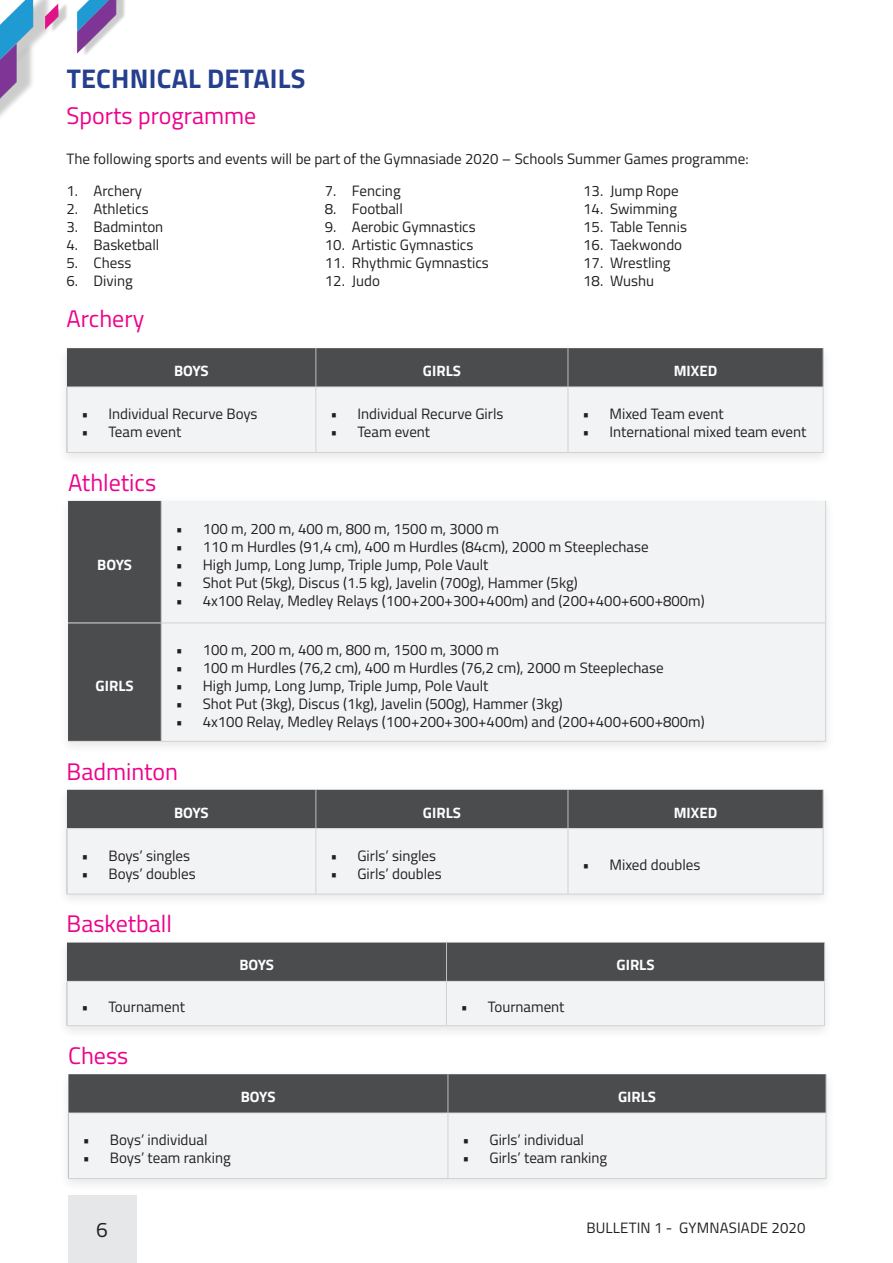
<style>
.page{position:relative;width:893px;height:1263px;background:#fff}
.page>*{position:absolute;margin:0;border:0;box-sizing:border-box;transform-origin:0 0}
.t1{font:700 27px "Titillium Web";letter-spacing:.01em;color:#253f8e}
.t2{font:24px "Titillium Web";color:#ed028c}
.t3{font:21px "Titillium Web";color:#231f20}
.t4{font:15px "Titillium Web";color:#231f20}
.t5{font:700 15px "Titillium Web";color:#fff}
</style>
<div class="page">
<div style="left:68px;top:1195px;width:68px;height:68px;background:#e6e7e9"></div>
<img style="left:0;top:0;width:46px;height:117px">
<img style="left:46px;top:0;width:79px;height:55px">
<div style="left:59px;top:496px;width:776px;height:259px;background:#231f20;opacity:.1"></div>
<div style="left:68px;top:501px;width:93px;height:240px;background:#4b4c4d"></div>
<div style="left:162px;top:501px;width:663px;height:240px;background:#f2f3f4"></div>
<hr style="left:825px;top:501px;width:1px;height:121px;background:#d1d2d4">
<hr style="left:825px;top:623px;width:1px;height:118px;background:#d1d2d4">
<hr style="left:162px;top:622px;width:664px;height:1px;background:#d1d2d4">
<hr style="left:161px;top:741px;width:665px;height:1px;background:#d1d2d4">
<hr style="left:161px;top:501px;width:1px;height:122px;background:#bcbdc0">
<hr style="left:161px;top:623px;width:1px;height:118px;background:#bcbdc0">
<hr style="left:68px;top:622px;width:93px;height:1px;background:#dcdddf">
<hr style="left:68px;top:741px;width:93px;height:1px;background:#dcdddf">
<div style="left:57px;top:785px;width:776px;height:123px;background:#231f20;opacity:.1"></div>
<div style="left:67px;top:790px;width:756px;height:38px;background:#4b4c4d"></div>
<div style="left:68px;top:829px;width:755px;height:65px;background:#f2f3f4"></div>
<hr style="left:315px;top:790px;width:1px;height:38px;background:#bcbdc0">
<hr style="left:568px;top:790px;width:1px;height:38px;background:#bcbdc0">
<hr style="left:823px;top:790px;width:1px;height:38px;background:#bcbdc0">
<hr style="left:67px;top:828px;width:249px;height:1px;background:#dcdddf">
<hr style="left:316px;top:828px;width:252px;height:1px;background:#dcdddf">
<hr style="left:568px;top:828px;width:255px;height:1px;background:#dcdddf">
<hr style="left:67px;top:829px;width:1px;height:65px;background:#bcbdc0">
<hr style="left:315px;top:829px;width:1px;height:65px;background:#d1d2d4">
<hr style="left:568px;top:829px;width:1px;height:65px;background:#d1d2d4">
<hr style="left:823px;top:829px;width:1px;height:65px;background:#d1d2d4">
<hr style="left:568px;top:894px;width:255px;height:1px;background:#d1d2d4">
<hr style="left:67px;top:894px;width:249px;height:1px;background:#d1d2d4">
<hr style="left:316px;top:894px;width:252px;height:1px;background:#d1d2d4">
<div style="left:57px;top:938px;width:777px;height:101px;background:#231f20;opacity:.1"></div>
<svg style="left:67px;top:942px;width:757px;height:83px"></svg>
<hr style="left:446px;top:942px;width:1px;height:39px;background:#bcbdc0">
<hr style="left:824px;top:942px;width:1px;height:39px;background:#bcbdc0">
<hr style="left:67px;top:981px;width:379px;height:1px;background:#dcdddf">
<hr style="left:446px;top:981px;width:379px;height:1px;background:#dcdddf">
<hr style="left:67px;top:982px;width:1px;height:43px;background:#bcbdc0">
<hr style="left:446px;top:982px;width:1px;height:43px;background:#d1d2d4">
<hr style="left:824px;top:982px;width:1px;height:43px;background:#d1d2d4">
<hr style="left:67px;top:1025px;width:379px;height:1px;background:#d1d2d4">
<hr style="left:446px;top:1025px;width:379px;height:1px;background:#d1d2d4">
<div style="left:59px;top:1069px;width:777px;height:123px;background:#f2f3f4"></div>
<div style="left:68px;top:1074px;width:758px;height:39px;background:#4b4c4d"></div>
<hr style="left:448px;top:1074px;width:1px;height:39px;background:#bcbdc0">
<hr style="left:826px;top:1074px;width:1px;height:39px;background:#bcbdc0">
<hr style="left:68px;top:1113px;width:380px;height:1px;background:#dcdddf">
<hr style="left:448px;top:1113px;width:378px;height:1px;background:#dcdddf">
<hr style="left:68px;top:1113px;width:1px;height:65px;background:#bcbdc0">
<hr style="left:448px;top:1113px;width:1px;height:65px;background:#d1d2d4">
<hr style="left:826px;top:1113px;width:1px;height:65px;background:#d1d2d4">
<hr style="left:68px;top:1178px;width:380px;height:1px;background:#d1d2d4">
<hr style="left:448px;top:1178px;width:378px;height:1px;background:#d1d2d4">
<div style="left:57px;top:343px;width:776px;height:123px;background:#f2f3f4"></div>
<div style="left:67px;top:348px;width:756px;height:39px;background:#4b4c4d"></div>
<hr style="left:315px;top:348px;width:1px;height:39px;background:#bcbdc0">
<hr style="left:568px;top:348px;width:1px;height:39px;background:#bcbdc0">
<hr style="left:823px;top:348px;width:1px;height:39px;background:#bcbdc0">
<hr style="left:67px;top:387px;width:249px;height:1px;background:#dcdddf">
<hr style="left:316px;top:387px;width:252px;height:1px;background:#dcdddf">
<hr style="left:568px;top:387px;width:255px;height:1px;background:#dcdddf">
<hr style="left:67px;top:387px;width:1px;height:65px;background:#bcbdc0">
<hr style="left:315px;top:387px;width:1px;height:65px;background:#d1d2d4">
<hr style="left:568px;top:387px;width:1px;height:65px;background:#d1d2d4">
<hr style="left:823px;top:387px;width:1px;height:65px;background:#d1d2d4">
<hr style="left:568px;top:452px;width:255px;height:1px;background:#d1d2d4">
<hr style="left:67px;top:452px;width:249px;height:1px;background:#d1d2d4">
<hr style="left:316px;top:452px;width:252px;height:1px;background:#d1d2d4">
<h1 class="t1" style="left:67px;top:58px;width:240px">TECHNICAL DETAILS</h1>
<h2 class="t2" style="left:67px;top:98px;width:191px">Sports programme</h2>
<p class="t4" style="left:67px;top:148px;width:683px">The following sports and events will be part of the Gymnasiade 2020 – Schools Summer Games programme:</p>
<p class="t4" style="left:67px;top:180px;width:77px">1. Archery</p>
<p class="t4" style="left:67px;top:198px;width:84px">2. Athletics</p>
<p class="t4" style="left:67px;top:216px;width:98px">3. Badminton</p>
<p class="t4" style="left:67px;top:234px;width:94px">4. Basketball</p>
<p class="t4" style="left:67px;top:252px;width:66px">5. Chess</p>
<p class="t4" style="left:67px;top:270px;width:68px">6. Diving</p>
<p class="t4" style="left:325px;top:180px;width:77px">7. Fencing</p>
<p class="t4" style="left:325px;top:198px;width:80px">8. Football</p>
<p class="t4" style="left:325px;top:216px;width:152px">9. Aerobic Gymnastics</p>
<p class="t4" style="left:325px;top:234px;width:150px">10. Artistic Gymnastics</p>
<p class="t4" style="left:325px;top:252px;width:165px">11. Rhythmic Gymnastics</p>
<p class="t4" style="left:325px;top:270px;width:57px">12. Judo</p>
<p class="t4" style="left:583px;top:180px;width:97px">13. Jump Rope</p>
<p class="t4" style="left:583px;top:198px;width:95px">14. Swimming</p>
<p class="t4" style="left:583px;top:216px;width:105px">15. Table Tennis</p>
<p class="t4" style="left:583px;top:234px;width:101px">16. Taekwondo</p>
<p class="t4" style="left:583px;top:252px;width:89px">17. Wrestling</p>
<p class="t4" style="left:583px;top:270px;width:73px">18. Wushu</p>
<h2 class="t2" style="left:67px;top:301px;width:79px">Archery</h2>
<p class="t5" style="left:174px;top:359px;width:36px">BOYS</p>
<p class="t5" style="left:423px;top:359px;width:39px">GIRLS</p>
<p class="t5" style="left:674px;top:359px;width:45px">MIXED</p>
<p class="t4" style="left:81px;top:403px;width:178px">• Individual Recurve Boys</p>
<p class="t4" style="left:81px;top:421px;width:101px">• Team event</p>
<p class="t4" style="left:330px;top:403px;width:175px">• Individual Recurve Girls</p>
<p class="t4" style="left:330px;top:421px;width:101px">• Team event</p>
<p class="t4" style="left:582px;top:403px;width:143px">• Mixed Team event</p>
<p class="t4" style="left:582px;top:421px;width:225px">• International mixed team event</p>
<h2 class="t2" style="left:68px;top:465px;width:90px">Athletics</h2>
<p class="t5" style="left:97px;top:554px;width:36px">BOYS</p>
<p class="t5" style="left:96px;top:674px;width:39px">GIRLS</p>
<p class="t4" style="left:176px;top:518px;width:325px">• 100 m, 200 m, 400 m, 800 m, 1500 m, 3000 m</p>
<p class="t4" style="left:176px;top:536px;width:474px">• 110 m Hurdles (91,4 cm), 400 m Hurdles (84cm), 2000 m Steeplechase</p>
<p class="t4" style="left:176px;top:554px;width:314px">• High Jump, Long Jump, Triple Jump, Pole Vault</p>
<p class="t4" style="left:176px;top:572px;width:403px">• Shot Put (5kg), Discus (1.5 kg), Javelin (700g), Hammer (5kg)</p>
<p class="t4" style="left:176px;top:590px;width:531px">• 4x100 Relay, Medley Relays (100+200+300+400m) and (200+400+600+800m)</p>
<p class="t4" style="left:176px;top:638px;width:325px">• 100 m, 200 m, 400 m, 800 m, 1500 m, 3000 m</p>
<p class="t4" style="left:176px;top:656px;width:489px">• 100 m Hurdles (76,2 cm), 400 m Hurdles (76,2 cm), 2000 m Steeplechase</p>
<p class="t4" style="left:176px;top:674px;width:314px">• High Jump, Long Jump, Triple Jump, Pole Vault</p>
<p class="t4" style="left:176px;top:692px;width:389px">• Shot Put (3kg), Discus (1kg), Javelin (500g), Hammer (3kg)</p>
<p class="t4" style="left:176px;top:710px;width:531px">• 4x100 Relay, Medley Relays (100+200+300+400m) and (200+400+600+800m)</p>
<h2 class="t2" style="left:67px;top:753px;width:113px">Badminton</h2>
<p class="t5" style="left:174px;top:801px;width:36px">BOYS</p>
<p class="t5" style="left:423px;top:801px;width:39px">GIRLS</p>
<p class="t5" style="left:674px;top:801px;width:45px">MIXED</p>
<p class="t4" style="left:81px;top:845px;width:110px">• Boys’ singles</p>
<p class="t4" style="left:81px;top:863px;width:116px">• Boys’ doubles</p>
<p class="t4" style="left:330px;top:845px;width:107px">• Girls’ singles</p>
<p class="t4" style="left:330px;top:863px;width:113px">• Girls’ doubles</p>
<p class="t4" style="left:582px;top:854px;width:120px">• Mixed doubles</p>
<h2 class="t2" style="left:67px;top:906px;width:107px">Basketball</h2>
<p class="t5" style="left:239px;top:954px;width:36px">BOYS</p>
<p class="t5" style="left:616px;top:954px;width:39px">GIRLS</p>
<p class="t4" style="left:81px;top:996px;width:105px">• Tournament</p>
<p class="t4" style="left:461px;top:996px;width:105px">• Tournament</p>
<h2 class="t2" style="left:68px;top:1038px;width:62px">Chess</h2>
<p class="t5" style="left:241px;top:1085px;width:36px">BOYS</p>
<p class="t5" style="left:618px;top:1085px;width:39px">GIRLS</p>
<p class="t4" style="left:83px;top:1129px;width:126px">• Boys’ individual</p>
<p class="t4" style="left:83px;top:1147px;width:149px">• Boys’ team ranking</p>
<p class="t4" style="left:462px;top:1129px;width:123px">• Girls’ individual</p>
<p class="t4" style="left:462px;top:1147px;width:146px">• Girls’ team ranking</p>
<h3 class="t3" style="left:96px;top:1214px;width:13px">6</h3>
<p class="t4" style="left:586px;top:1216px;width:221px">BULLETIN 1 - GYMNASIADE 2020</p>
</div>
